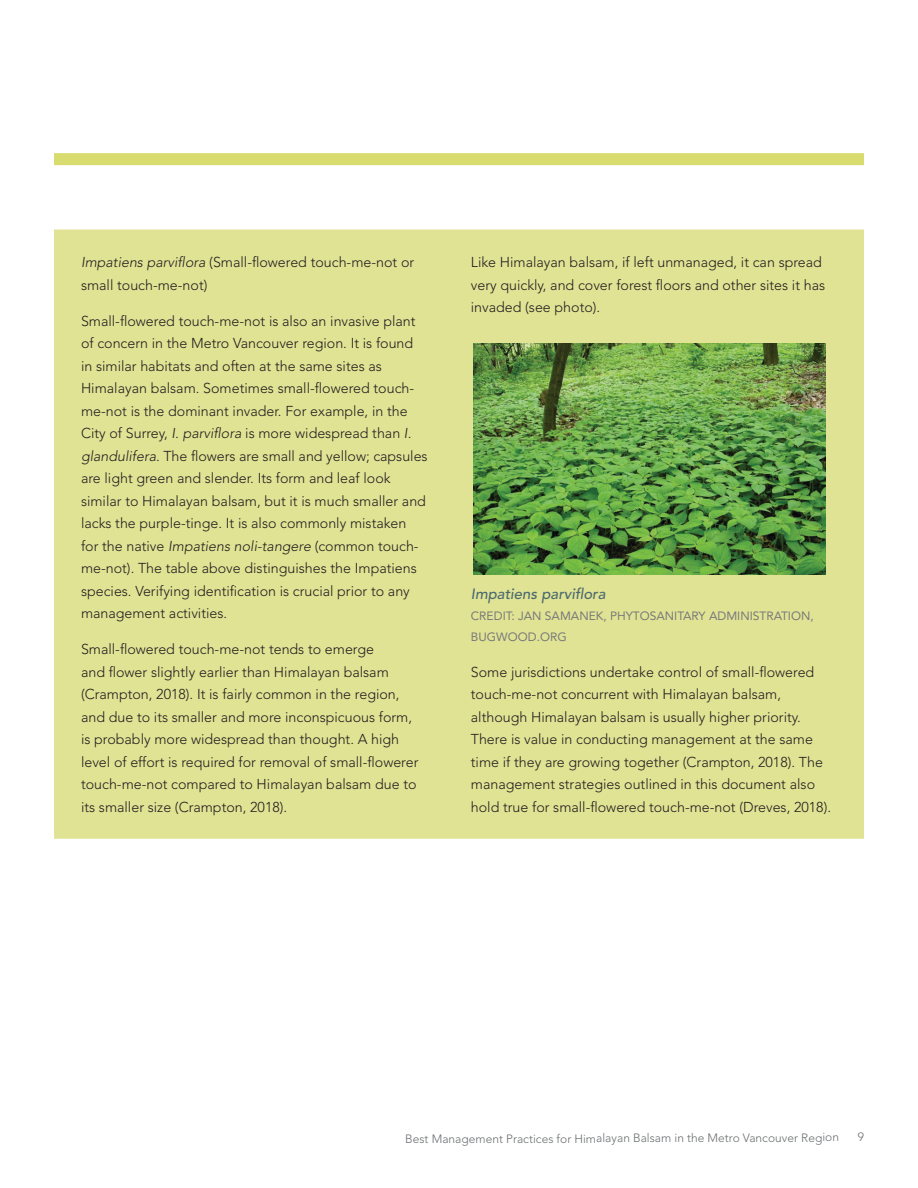
<style>
.page{position:relative;width:918px;height:1188px;background:#fff}
.page>*{position:absolute;margin:0;border:0;box-sizing:border-box;transform-origin:0 0}
.t1{font:italic 500 15px "Avenir LT Std";color:#4b6a6f}
.Sidebar_Body{font:300 14.25px/22.5px "Avenir LT Std";color:#231f20}
.t2{font:300 12px "Avenir LT Std";letter-spacing:-.005em;color:#6d6f71}
.Credit{font:12px/21px "Avenir LT Std";color:#77797b}
.s1{font-style:italic}
</style>
<div class="page">
<div style="left:54px;top:230px;width:810px;height:609px;background:#e1e394"></div>
<img style="left:473px;top:343px;width:353px;height:231px">
<div style="left:54px;top:153px;width:810px;height:12px;background:#d8db6e"></div>
<p class="Sidebar_Body" style="left:81px;top:251px;width:335px"><span class="s1">Impatiens parviflora</span> (Small-flowered touch-me-not or small touch-me-not)</p>
<p class="Sidebar_Body" style="left:81px;top:310px;width:348px">Small-flowered touch-me-not is also an invasive plant of concern in the Metro Vancouver region. It is found in similar habitats and often at the same sites as Himalayan balsam. Sometimes small-flowered touch&shy;me-not is the dominant invader. For example, in the City of Surrey, <span class="s1">I. parviflora</span> is more widespread than <span class="s1">I. glandulifera</span>. The flowers are small and yellow; capsules are light green and slender. Its form and leaf look similar to Himalayan balsam, but it is much smaller and lacks the purple-tinge. It is also commonly mistaken<br>for the native <span class="s1">Impatiens noli-tangere</span> (common touch&shy;me-not). The table above distinguishes the Impatiens species. Verifying identification is crucial prior to any management activities.</p>
<p class="Sidebar_Body" style="left:81px;top:638px;width:339px">Small-flowered touch-me-not tends to emerge<br>and flower slightly earlier than Himalayan balsam (Crampton, 2018). It is fairly common in the region, and due to its smaller and more inconspicuous form, is probably more widespread than thought. A high level of effort is required for removal of small-flowerer touch-me-not compared to Himalayan balsam due to its smaller size (Crampton, 2018).</p>
<p class="Sidebar_Body" style="left:471px;top:251px;width:356px">Like Himalayan balsam, if left unmanaged, it can spread very quickly, and cover forest floors and other sites it has invaded (see photo).</p>
<p class="t1" style="left:471px;top:585px;width:136px">Impatiens parviflora</p>
<p class="Credit" style="left:471px;top:605px;width:344px">CREDIT: JAN SAMANEK, PHYTOSANITARY ADMINISTRATION,<br>BUGWOOD.ORG</p>
<p class="Sidebar_Body" style="left:471px;top:661px;width:362px">Some jurisdictions undertake control of small-flowered touch-me-not concurrent with Himalayan balsam, although Himalayan balsam is usually higher priority.<br>There is value in conducting management at the same time if they are growing together (Crampton, 2018). The management strategies outlined in this document also hold true for small-flowered touch-me-not (Dreves, 2018).</p>
<p class="t2" style="left:405px;top:1131px;width:435px">Best Management Practices for Himalayan Balsam in the Metro Vancouver Region</p>
<p class="t2" style="left:858px;top:1130px;width:8px">9</p>
</div>
